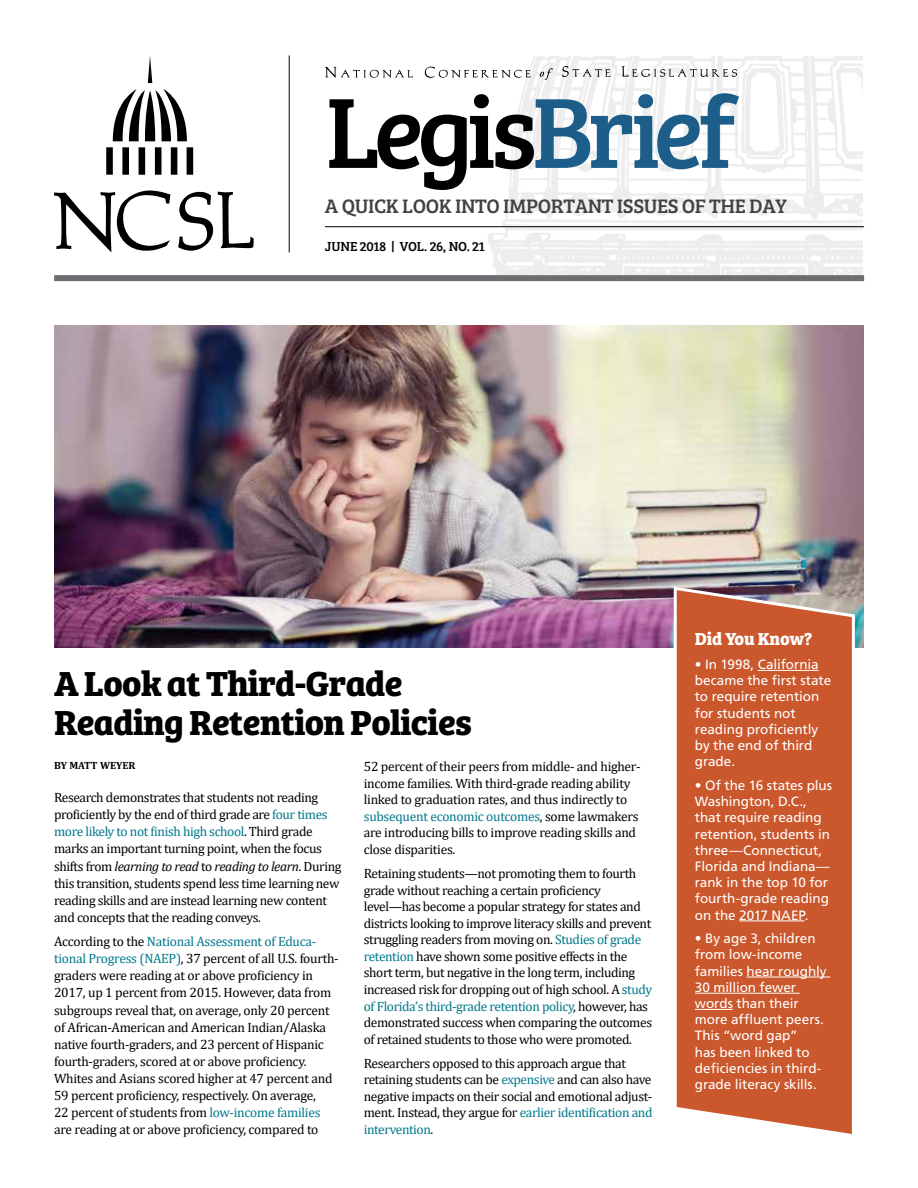
<style>
.page{position:relative;width:918px;height:1188px;background:#fff}
.page>*{position:absolute;margin:0;border:0;box-sizing:border-box;transform-origin:0 0}
.t1{font:103.2px "Bree Serif";letter-spacing:-.06em;color:#000}
.HEADLINE{font:700 36px/39px "Bree Serif";letter-spacing:-.02em;color:#000}
.t2{font:20.25px "Bree Serif";letter-spacing:-.02em;color:#414042}
.BOX_HEAD{font:700 18px "Bree Serif";letter-spacing:-.01em;color:#fff}
.TEXT{font:13.5px/16.5px "Cambria";letter-spacing:-.03em;color:#000}
.BOX_TEXT{font:13.5px/16.2px "Frutiger LT Std";letter-spacing:-.005em;color:#fff}
.VOL_MONTH{font:13.5px "Bree Serif";letter-spacing:-.01em;color:#000}
.BYLINE{font:700 10.5px "Cambria";color:#000}
.s1{color:#1c5d89}
.s2{color:#00788c}
.s3{font-style:italic}
</style>
<div class="page">
<img style="left:54px;top:326px;width:810px;height:322px">
<svg style="left:54px;top:191px;width:116px;height:61px"></svg>
<svg style="left:178px;top:192px;width:76px;height:59px"></svg>
<svg style="left:148px;top:56px;width:4px;height:27px"></svg>
<svg style="left:113px;top:89px;width:74px;height:52px"></svg>
<div style="left:171px;top:147px;width:6px;height:28px;background:#000"></div>
<div style="left:187px;top:147px;width:6px;height:28px;background:#000"></div>
<div style="left:155px;top:147px;width:6px;height:28px;background:#000"></div>
<div style="left:139px;top:147px;width:6px;height:28px;background:#000"></div>
<div style="left:122px;top:147px;width:7px;height:28px;background:#000"></div>
<div style="left:106px;top:147px;width:7px;height:28px;background:#000"></div>
<div style="left:54px;top:275px;width:810px;height:6px;background:#6d6e71"></div>
<hr style="left:325px;top:226px;width:539px;height:1px;background:#000">
<hr style="left:289px;top:56px;width:1px;height:196px;background:#000">
<svg style="left:325px;top:67px;width:88px;height:11px"></svg>
<svg style="left:425px;top:67px;width:106px;height:11px"></svg>
<svg style="left:540px;top:68px;width:13px;height:12px"></svg>
<svg style="left:562px;top:66px;width:48px;height:12px"></svg>
<svg style="left:622px;top:66px;width:115px;height:12px"></svg>
<svg style="left:672px;top:585px;width:185px;height:549px;background:#cd653f"></svg>
<hr style="left:758px;top:670px;width:61px;height:1px;background:#fff">
<hr style="left:739px;top:921px;width:66px;height:1px;background:#fff">
<hr style="left:746px;top:977px;width:84px;height:1px;background:#fff">
<hr style="left:695px;top:993px;width:105px;height:1px;background:#fff">
<hr style="left:695px;top:1009px;width:38px;height:1px;background:#fff">
<p class="t1" style="left:325px;top:55px;width:412px">Legis<span class="s1">Brief</span></p>
<p class="t2" style="left:325px;top:191px;width:463px">A QUICK LOOK INTO IMPORTANT ISSUES OF THE DAY</p>
<p class="VOL_MONTH" style="left:325px;top:237px;width:161px">JUNE 2018 | VOL. 26, NO. 21</p>
<p class="HEADLINE" style="left:54px;top:662px;width:419px">A Look at Third-Grade<br>Reading Retention Policies</p>
<p class="BYLINE" style="left:54px;top:758px;width:83px">BY MATT WEYER</p>
<p class="TEXT" style="left:54px;top:789px;width:289px;line-height:17.1px">Research demonstrates that students not reading proficiently by the end of third grade are <span class="s2">four times more likely to not finish high school</span>. Third grade marks an important turning point, when the focus shifts from <span class="s3">learning to read</span> to <span class="s3">reading to learn</span>. During this transition, students spend less time learning new reading skills and are instead learning new content and concepts that the reading conveys.</p>
<p class="TEXT" style="left:54px;top:933px;width:286px;line-height:17.1px">According to the <span class="s2">National Assessment of Educa&shy;tional Progress (NAEP)</span>, 37 percent of all U.S. fourth&shy;graders were reading at or above proficiency in 2017, up 1 percent from 2015. However, data from subgroups reveal that, on average, only 20 percent of African-American and American Indian/Alaska native fourth-graders, and 23 percent of Hispanic fourth-graders, scored at or above proficiency.<br>Whites and Asians scored higher at 47 percent and 59 percent proficiency, respectively. On average,<br>22 percent of students from <span class="s2">low-income families </span>are reading at or above proficiency, compared to</p>
<p class="TEXT" style="left:364px;top:758px;width:278px">52 percent of their peers from middle- and higher&shy;income families. With third-grade reading ability linked to graduation rates, and thus indirectly to <span class="s2">subsequent economic outcomes</span>, some lawmakers are introducing bills to improve reading skills and close disparities.</p>
<p class="TEXT" style="left:364px;top:865px;width:290px">Retaining students—not promoting them to fourth grade without reaching a certain proficiency level—has become a popular strategy for states and districts looking to improve literacy skills and prevent struggling readers from moving on. <span class="s2">Studies of grade retention</span> have shown some positive effects in the short term, but negative in the long term, including increased risk for dropping out of high school. A <span class="s2">study of Florida’s third-grade retention policy</span>, however, has demonstrated success when comparing the outcomes of retained students to those who were promoted.</p>
<p class="TEXT" style="left:364px;top:1055px;width:290px">Researchers opposed to this approach argue that retaining students can be <span class="s2">expensive</span> and can also have negative impacts on their social and emotional adjust&shy;ment. Instead, they argue for <span class="s2">earlier identification and intervention</span>.</p>
<p class="BOX_HEAD" style="left:695px;top:625px;width:119px">Did You Know?</p>
<p class="BOX_TEXT" style="left:695px;top:656px;width:138px">• In 1998, California became the first state to require retention for students not reading proficiently by the end of third grade.</p>
<p class="BOX_TEXT" style="left:695px;top:777px;width:139px">• Of the 16 states plus<br>Washington, D.C., that require reading retention, students in three—Connecticut,<br>Florida and Indiana— rank in the top 10 for fourth-grade reading on the 2017 NAEP.</p>
<p class="BOX_TEXT" style="left:695px;top:931px;width:133px">• By age 3, children from low-income families hear roughly<br>30 million fewer words than their more affluent peers.<br>This “word gap”<br>has been linked to deficiencies in third&shy;grade literacy skills.</p>
</div>
